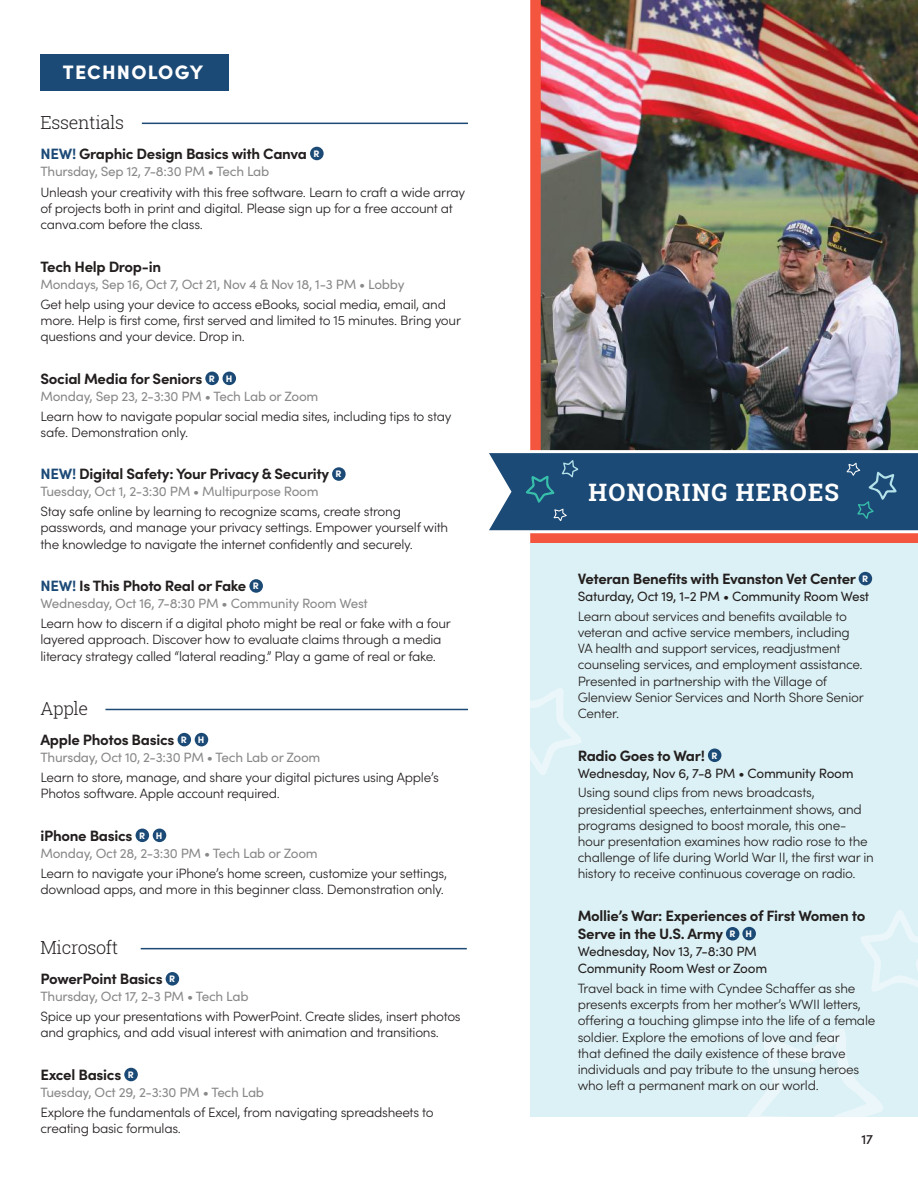
<style>
.page{position:relative;width:918px;height:1188px;background:#fff}
.page>*{position:absolute;margin:0;border:0;box-sizing:border-box;transform-origin:0 0}
.t1{font:700 24px "Roboto Slab";letter-spacing:.05em;color:#fff}
.t2{font:900 19.5px "Sofia Pro";letter-spacing:.06em;color:#fff}
.t3{font:300 18px "Roboto Slab";letter-spacing:-.02em;color:#241f1f}
.t4{font:700 15px/18px "Sofia Pro";letter-spacing:-.02em;color:#241f1f}
.t5{font:300 13.5px/16.2px "Sofia Pro";letter-spacing:-.02em;color:#241f1f}
.t6{font:13.5px "Sofia Pro";letter-spacing:-.02em;color:#89898b}
.t7{font:13.5px/17px "Sofia Pro";letter-spacing:-.02em;color:#241f1f}
.t8{font:500 13.5px "Sofia Pro";color:#241f1f}
.s1{color:#1c4a76}
.s2{font-weight:900;font-size:9.45px;color:#fff}
</style>
<div class="page">
<div style="left:530px;top:472px;width:388px;height:645px;background:#dcf1f5"></div>
<svg style="left:530px;top:688px;width:52px;height:87px"></svg>
<svg style="left:747px;top:1029px;width:136px;height:88px"></svg>
<svg style="left:860px;top:910px;width:58px;height:81px"></svg>
<img style="left:530px;top:0;width:388px;height:543px">
<div style="left:859px;top:572px;width:13px;height:13px;background:#1c4a76;border-radius:50%"></div>
<div style="left:708px;top:749px;width:13px;height:13px;background:#1c4a76;border-radius:50%"></div>
<div style="left:726px;top:927px;width:13px;height:14px;background:#1c4a76;border-radius:50%"></div>
<div style="left:742px;top:927px;width:14px;height:13px;background:#1c4a76;border-radius:50%"></div>
<svg style="left:489px;top:448px;width:429px;height:87px"></svg>
<hr style="left:142px;top:123px;width:326px;height:1px;background:#1c4a76">
<div style="left:40px;top:54px;width:189px;height:36px;background:#1c4a76"></div>
<div style="left:310px;top:147px;width:14px;height:13px;background:#1c4a76;border-radius:50%"></div>
<div style="left:205px;top:372px;width:14px;height:13px;background:#1c4a76;border-radius:50%"></div>
<div style="left:223px;top:372px;width:13px;height:13px;background:#1c4a76;border-radius:50%"></div>
<div style="left:332px;top:467px;width:14px;height:14px;background:#1c4a76;border-radius:50%"></div>
<div style="left:249px;top:579px;width:14px;height:14px;background:#1c4a76;border-radius:50%"></div>
<hr style="left:141px;top:948px;width:326px;height:1px;background:#1c4a76">
<div style="left:166px;top:972px;width:13px;height:14px;background:#1c4a76;border-radius:50%"></div>
<div style="left:124px;top:1068px;width:14px;height:13px;background:#1c4a76;border-radius:50%"></div>
<hr style="left:105px;top:709px;width:363px;height:1px;background:#1c4a76">
<div style="left:178px;top:733px;width:13px;height:13px;background:#1c4a76;border-radius:50%"></div>
<div style="left:195px;top:733px;width:13px;height:13px;background:#1c4a76;border-radius:50%"></div>
<div style="left:136px;top:829px;width:13px;height:13px;background:#1c4a76;border-radius:50%"></div>
<div style="left:153px;top:829px;width:13px;height:13px;background:#1c4a76;border-radius:50%"></div>
<h2 class="t2" style="left:63px;top:57px;width:142px">TECHNOLOGY</h2>
<h3 class="t3" style="left:40px;top:110px;width:85px">Essentials</h3>
<p class="t4" style="left:40px;top:143px;width:281px"><span class="s1">NEW!</span> Graphic Design Basics with Canva <span class="s2">R</span></p>
<p class="t6" style="left:40px;top:161px;width:230px">Thursday, Sep 12, 7-8:30 PM • Tech Lab</p>
<p class="t5" style="left:40px;top:183px;width:426px">Unleash your creativity with this free software. Learn to craft a wide array of projects both in print and digital. Please sign up for a free account at canva.com before the class.</p>
<p class="t4" style="left:40px;top:256px;width:122px">Tech Help Drop-in</p>
<p class="t6" style="left:40px;top:274px;width:365px">Mondays, Sep 16, Oct 7, Oct 21, Nov 4 &amp; Nov 18, 1-3 PM • Lobby</p>
<p class="t5" style="left:40px;top:295px;width:422px">Get help using your device to access eBooks, social media, email, and more. Help is first come, first served and limited to 15 minutes. Bring your questions and your device. Drop in.</p>
<p class="t4" style="left:40px;top:368px;width:193px">Social Media for Seniors <span class="s2">R H</span></p>
<p class="t6" style="left:40px;top:386px;width:279px">Monday, Sep 23, 2-3:30 PM • Tech Lab or Zoom</p>
<p class="t5" style="left:40px;top:407px;width:412px">Learn how to navigate popular social media sites, including tips to stay safe. Demonstration only.</p>
<p class="t4" style="left:40px;top:464px;width:303px"><span class="s1">NEW!</span> Digital Safety: Your Privacy &amp; Security <span class="s2">R</span></p>
<p class="t6" style="left:40px;top:482px;width:280px">Tuesday, Oct 1, 2-3:30 PM • Multipurpose Room</p>
<p class="t5" style="left:40px;top:503px;width:409px">Stay safe online by learning to recognize scams, create strong passwords, and manage your privacy settings. Empower yourself with the knowledge to navigate the internet confidently and securely.</p>
<p class="t4" style="left:40px;top:576px;width:220px"><span class="s1">NEW!</span> Is This Photo Real or Fake <span class="s2">R</span></p>
<p class="t6" style="left:40px;top:594px;width:329px">Wednesday, Oct 16, 7-8:30 PM • Community Room West</p>
<p class="t5" style="left:40px;top:615px;width:412px">Learn how to discern if a digital photo might be real or fake with a four layered approach. Discover how to evaluate claims through a media literacy strategy called “lateral reading.” Play a game of real or fake.</p>
<h3 class="t3" style="left:40px;top:696px;width:49px">Apple</h3>
<p class="t4" style="left:40px;top:729px;width:165px">Apple Photos Basics <span class="s2">R H</span></p>
<p class="t6" style="left:40px;top:747px;width:282px">Thursday, Oct 10, 2-3:30 PM • Tech Lab or Zoom</p>
<p class="t5" style="left:40px;top:768px;width:400px">Learn to store, manage, and share your digital pictures using Apple’s<br>Photos software. Apple account required.</p>
<p class="t4" style="left:40px;top:825px;width:124px">iPhone Basics <span class="s2">R H</span></p>
<p class="t6" style="left:40px;top:843px;width:279px">Monday, Oct 28, 2-3:30 PM • Tech Lab or Zoom</p>
<p class="t5" style="left:40px;top:864px;width:408px">Learn to navigate your iPhone’s home screen, customize your settings, download apps, and more in this beginner class. Demonstration only.</p>
<h3 class="t3" style="left:40px;top:935px;width:79px">Microsoft</h3>
<p class="t4" style="left:40px;top:969px;width:136px">PowerPoint Basics <span class="s2">R</span></p>
<p class="t6" style="left:40px;top:986px;width:210px">Thursday, Oct 17, 2-3 PM • Tech Lab</p>
<p class="t5" style="left:40px;top:1007px;width:422px">Spice up your presentations with PowerPoint. Create slides, insert photos and graphics, and add visual interest with animation and transitions.</p>
<p class="t4" style="left:40px;top:1064px;width:95px">Excel Basics <span class="s2">R</span></p>
<p class="t6" style="left:40px;top:1082px;width:225px">Tuesday, Oct 29, 2-3:30 PM • Tech Lab</p>
<p class="t5" style="left:40px;top:1103px;width:395px">Explore the fundamentals of Excel, from navigating spreadsheets to creating basic formulas.</p>
<h1 class="t1" style="left:589px;top:476px;width:252px">HONORING HEROES</h1>
<p class="t4" style="left:578px;top:568px;width:292px">Veteran Benefits with Evanston Vet Center <span class="s2">R</span></p>
<p class="t7" style="left:578px;top:587px;width:293px">Saturday, Oct 19, 1-2 PM • Community Room West</p>
<p class="t5" style="left:578px;top:607px;width:287px">Learn about services and benefits available to veteran and active service members, including VA health and support services, readjustment counseling services, and employment assistance.<br>Presented in partnership with the Village of Glenview Senior Services and North Shore Senior Center.</p>
<p class="t4" style="left:578px;top:745px;width:141px">Radio Goes to War! <span class="s2">R</span></p>
<p class="t7" style="left:578px;top:764px;width:277px">Wednesday, Nov 6, 7-8 PM • Community Room</p>
<p class="t5" style="left:578px;top:784px;width:298px">Using sound clips from news broadcasts, presidential speeches, entertainment shows, and programs designed to boost morale, this one&shy;hour presentation examines how radio rose to the challenge of life during World War II, the first war in history to receive continuous coverage on radio.</p>
<p class="t4" style="left:578px;top:906px;width:289px">Mollie’s War: Experiences of First Women to<br>Serve in the U.S. Army <span class="s2">R H</span></p>
<p class="t7" style="left:578px;top:942px;width:191px">Wednesday, Nov 13, 7-8:30 PM<br>Community Room West or Zoom</p>
<p class="t5" style="left:578px;top:979px;width:299px">Travel back in time with Cyndee Schaffer as she presents excerpts from her mother’s WWII letters, offering a touching glimpse into the life of a female soldier. Explore the emotions of love and fear<br>that defined the daily existence of these brave individuals and pay tribute to the unsung heroes who left a permanent mark on our world.</p>
<p class="t8" style="left:861px;top:1130px;width:13px">17</p>
</div>
